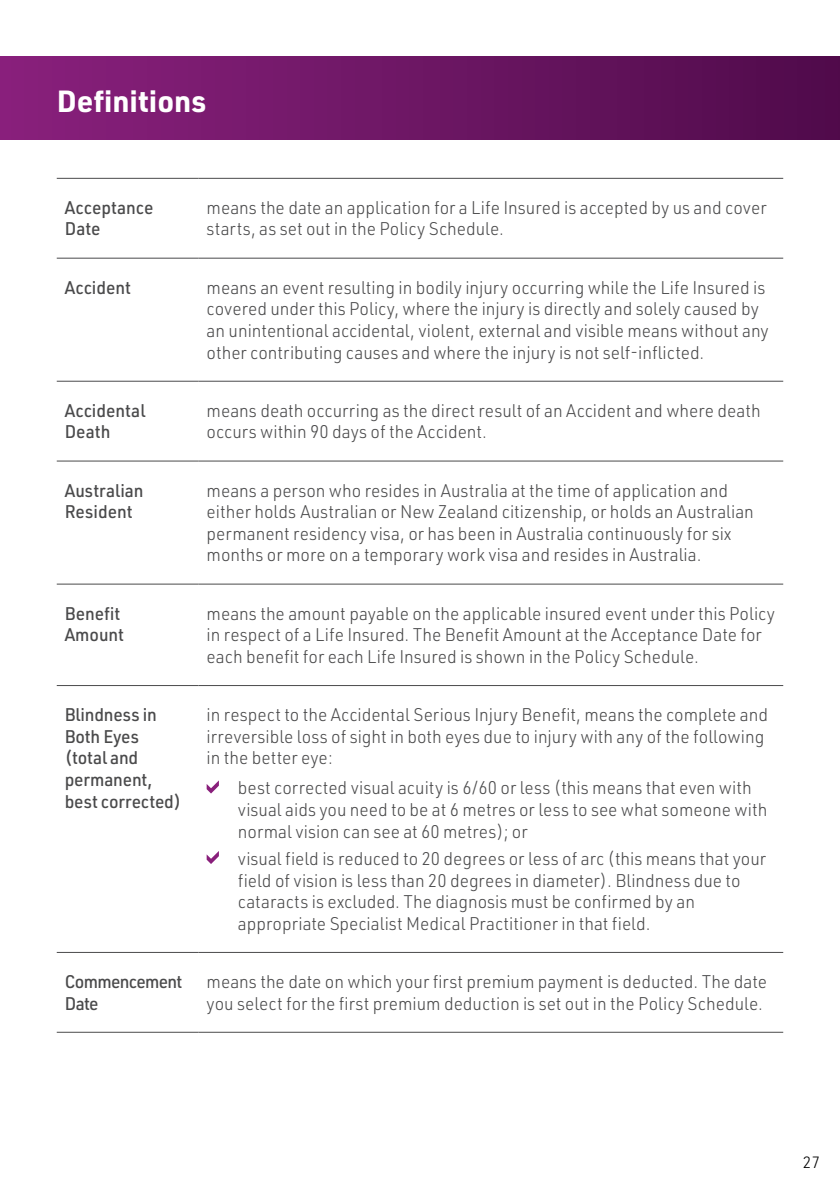
<style>
.page{position:relative;width:840px;height:1191px;background:#fff}
.page>*{position:absolute;margin:0;border:0;box-sizing:border-box;transform-origin:0 0}
.t1{font:700 30px "URWDIN";color:#fff}
.t2{font:300 18px/21.6px "URWDIN";color:#4a4a4b;scale:.95 1}
.t3{font:500 18px/21.6px "URWDIN";color:#4a4a4b;scale:.95 1}
.t4{font:500 18px/21.6px "URWDIN";letter-spacing:-.04em;color:#4a4a4b;scale:.95 1}
.t5{font:300 16px "URWDIN";color:#000}
</style>
<div class="page">
<div style="left:0;top:57px;width:839px;height:83px;background:linear-gradient(to right,#89217c,#500b4b)"></div>
<hr style="left:57px;top:178px;width:141px;height:1px;background:#4a4a4b">
<hr style="left:198px;top:178px;width:584px;height:1px;background:#4a4a4b">
<hr style="left:57px;top:258px;width:141px;height:1px;background:#4a4a4b">
<hr style="left:198px;top:258px;width:584px;height:1px;background:#4a4a4b">
<hr style="left:57px;top:381px;width:141px;height:1px;background:#4a4a4b">
<hr style="left:198px;top:381px;width:584px;height:1px;background:#4a4a4b">
<hr style="left:57px;top:461px;width:141px;height:1px;background:#4a4a4b">
<hr style="left:198px;top:461px;width:584px;height:1px;background:#4a4a4b">
<hr style="left:57px;top:584px;width:141px;height:1px;background:#4a4a4b">
<hr style="left:198px;top:584px;width:584px;height:1px;background:#4a4a4b">
<hr style="left:57px;top:685px;width:141px;height:1px;background:#4a4a4b">
<hr style="left:198px;top:685px;width:584px;height:1px;background:#4a4a4b">
<hr style="left:57px;top:952px;width:141px;height:1px;background:#4a4a4b">
<hr style="left:198px;top:952px;width:584px;height:1px;background:#4a4a4b">
<hr style="left:57px;top:1032px;width:141px;height:1px;background:#4a4a4b">
<hr style="left:198px;top:1032px;width:584px;height:1px;background:#4a4a4b">
<svg style="left:206px;top:780px;width:13px;height:13px"></svg>
<svg style="left:206px;top:851px;width:13px;height:13px"></svg>
<h1 class="t1" style="left:57px;top:80px;width:151px">Definitions</h1>
<p class="t3" style="left:65px;top:196px;width:95px">Acceptance<br>Date</p>
<p class="t2" style="left:206px;top:196px;width:590px">means the date an application for a Life Insured is accepted by us and cover starts, as set out in the Policy Schedule.</p>
<p class="t3" style="left:65px;top:276px;width:71px">Accident</p>
<p class="t2" style="left:206px;top:276px;width:593px">means an event resulting in bodily injury occurring while the Life Insured is covered under this Policy, where the injury is directly and solely caused by an unintentional accidental, violent, external and visible means without any other contributing causes and where the injury is not self-inflicted.</p>
<p class="t3" style="left:65px;top:399px;width:86px">Accidental<br>Death</p>
<p class="t2" style="left:206px;top:399px;width:584px">means death occurring as the direct result of an Accident and where death occurs within 90 days of the Accident.</p>
<p class="t3" style="left:65px;top:479px;width:84px">Australian<br>Resident</p>
<p class="t2" style="left:206px;top:479px;width:577px">means a person who resides in Australia at the time of application and either holds Australian or New Zealand citizenship, or holds an Australian permanent residency visa, or has been in Australia continuously for six months or more on a temporary work visa and resides in Australia.</p>
<p class="t3" style="left:65px;top:602px;width:64px">Benefit<br>Amount</p>
<p class="t2" style="left:206px;top:602px;width:599px">means the amount payable on the applicable insured event under this Policy in respect of a Life Insured. The Benefit Amount at the Acceptance Date for each benefit for each Life Insured is shown in the Policy Schedule.</p>
<p class="t3" style="left:65px;top:703px;width:124px">Blindness in<br>Both Eyes (total and permanent, best corrected)</p>
<p class="t2" style="left:206px;top:703px;width:592px">in respect to the Accidental Serious Injury Benefit, means the complete and irreversible loss of sight in both eyes due to injury with any of the following in the better eye:</p>
<p class="t2" style="left:238px;top:776px;width:558px">best corrected visual acuity is 6/60 or less (this means that even with visual aids you need to be at 6 metres or less to see what someone with normal vision can see at 60 metres); or</p>
<p class="t2" style="left:238px;top:847px;width:557px">visual field is reduced to 20 degrees or less of arc (this means that your field of vision is less than 20 degrees in diameter). Blindness due to cataracts is excluded. The diagnosis must be confirmed by an appropriate Specialist Medical Practitioner in that field.</p>
<p class="t4" style="left:65px;top:970px;width:125px">Commencement<br>Date</p>
<p class="t2" style="left:206px;top:970px;width:591px">means the date on which your first premium payment is deducted. The date you select for the first premium deduction is set out in the Policy Schedule.</p>
<p class="t5" style="left:802px;top:1152px;width:19px">27</p>
</div>
